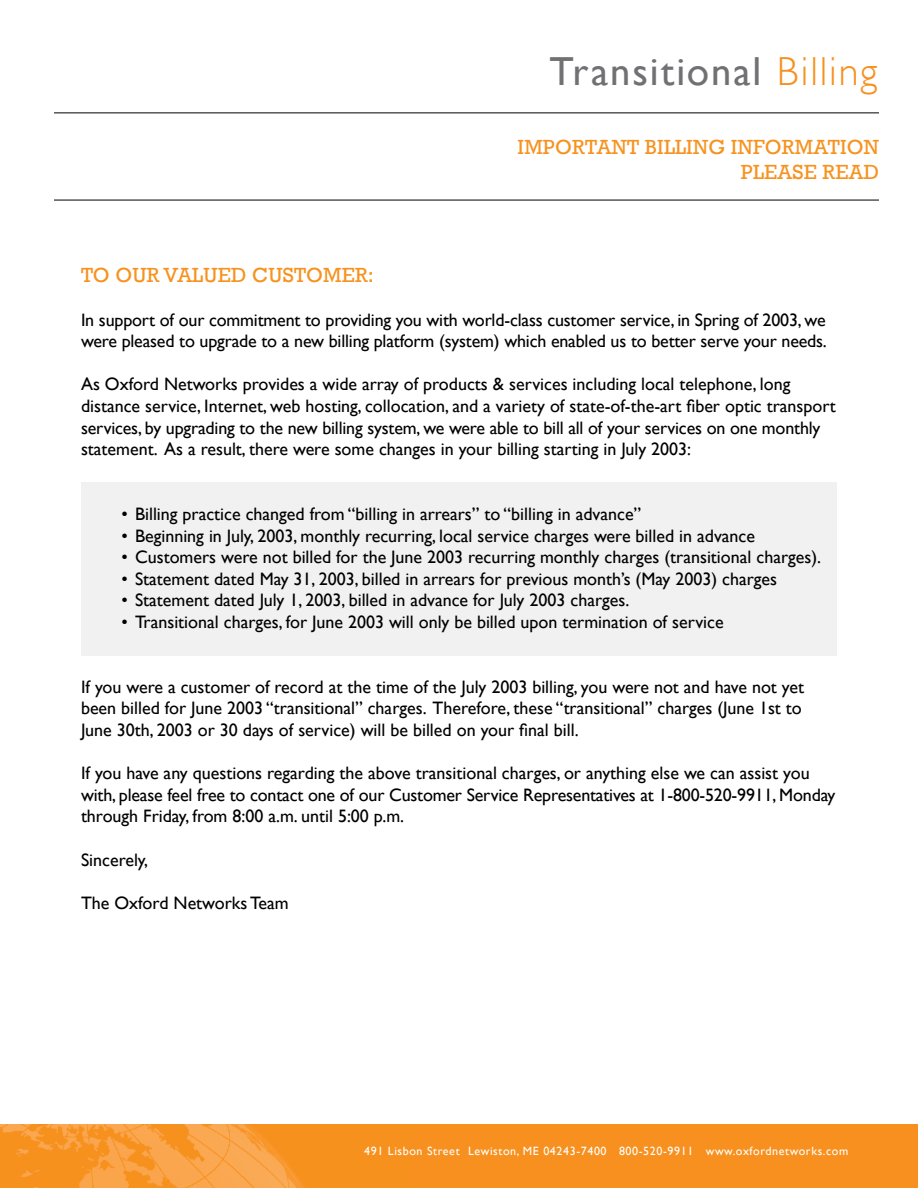
<style>
.page{position:relative;width:918px;height:1188px;background:#fff}
.page>*{position:absolute;margin:0;border:0;box-sizing:border-box;transform-origin:0 0}
.t1{font:40.5px "Gill Sans";letter-spacing:.05em;color:#717073}
.t2{font:21px/25.2px "Rockwell";letter-spacing:.01em;color:#f7921e;text-align:right}
.t3{font:18px/21.6px "Gill Sans";color:#000}
.t4{font:12px "Gill Sans";letter-spacing:.05em;color:#fff}
.s1{font-weight:300;color:#f7901e}
</style>
<div class="page">
<div style="left:81px;top:482px;width:756px;height:174px;background:#f1f1f2"></div>
<div style="left:0;top:1124px;width:918px;height:64px;background:#f7901e"></div>
<svg style="left:0;top:1124px;width:304px;height:64px"></svg>
<hr style="left:54px;top:200px;width:825px;height:1px;background:#000">
<hr style="left:54px;top:112px;width:825px;height:1px;background:#000">
<h1 class="t1" style="left:550px;top:47px;width:329px">Transitional <span class="s1">Billing</span></h1>
<p class="t2" style="left:518px;top:134px;width:363px">IMPORTANT BILLING INFORMATION<br>PLEASE READ</p>
<p class="t2" style="left:81px;top:263px;width:295px">TO OUR VALUED CUSTOMER:</p>
<p class="t3" style="left:81px;top:309px;width:747px">In support of our commitment to providing you with world-class customer service, in Spring of 2003, we were pleased to upgrade to a new billing platform (system) which enabled us to better serve your needs.</p>
<p class="t3" style="left:81px;top:374px;width:756px">As Oxford Networks provides a wide array of products &amp; services including local telephone, long distance service, Internet, web hosting, collocation, and a variety of state-of-the-art fiber optic transport services, by upgrading to the new billing system, we were able to bill all of your services on one monthly statement. As a result, there were some changes in your billing starting in July 2003:</p>
<p class="t3" style="left:122px;top:503px;width:521px">• Billing practice changed from “billing in arrears” to “billing in advance”</p>
<p class="t3" style="left:122px;top:525px;width:635px">• Beginning in July, 2003, monthly recurring, local service charges were billed in advance</p>
<p class="t3" style="left:122px;top:547px;width:701px">• Customers were not billed for the June 2003 recurring monthly charges (transitional charges).</p>
<p class="t3" style="left:122px;top:568px;width:657px">• Statement dated May 31, 2003, billed in arrears for previous month’s (May 2003) charges</p>
<p class="t3" style="left:122px;top:590px;width:509px">• Statement dated July 1, 2003, billed in advance for July 2003 charges.</p>
<p class="t3" style="left:122px;top:611px;width:604px">• Transitional charges, for June 2003 will only be billed upon termination of service</p>
<p class="t3" style="left:81px;top:676px;width:725px">If you were a customer of record at the time of the July 2003 billing, you were not and have not yet been billed for June 2003 “transitional” charges. Therefore, these “transitional” charges (June 1st to<br>June 30th, 2003 or 30 days of service) will be billed on your final bill.</p>
<p class="t3" style="left:81px;top:763px;width:756px">If you have any questions regarding the above transitional charges, or anything else we can assist you with, please feel free to contact one of our Customer Service Representatives at 1-800-520-9911, Monday through Friday, from 8:00 a.m. until 5:00 p.m.</p>
<p class="t3" style="left:81px;top:849px;width:69px">Sincerely,</p>
<p class="t3" style="left:81px;top:892px;width:209px">The Oxford Networks Team</p>
<p class="t4" style="left:364px;top:1144px;width:486px">491 Lisbon Street Lewiston, ME 04243-7400 800-520-9911 www.oxfordnetworks.com</p>
<p class="t4" style="left:570px;top:1144px;width:7px">0</p>
<p class="t4" style="left:594px;top:1144px;width:14px">18</p>
</div>
